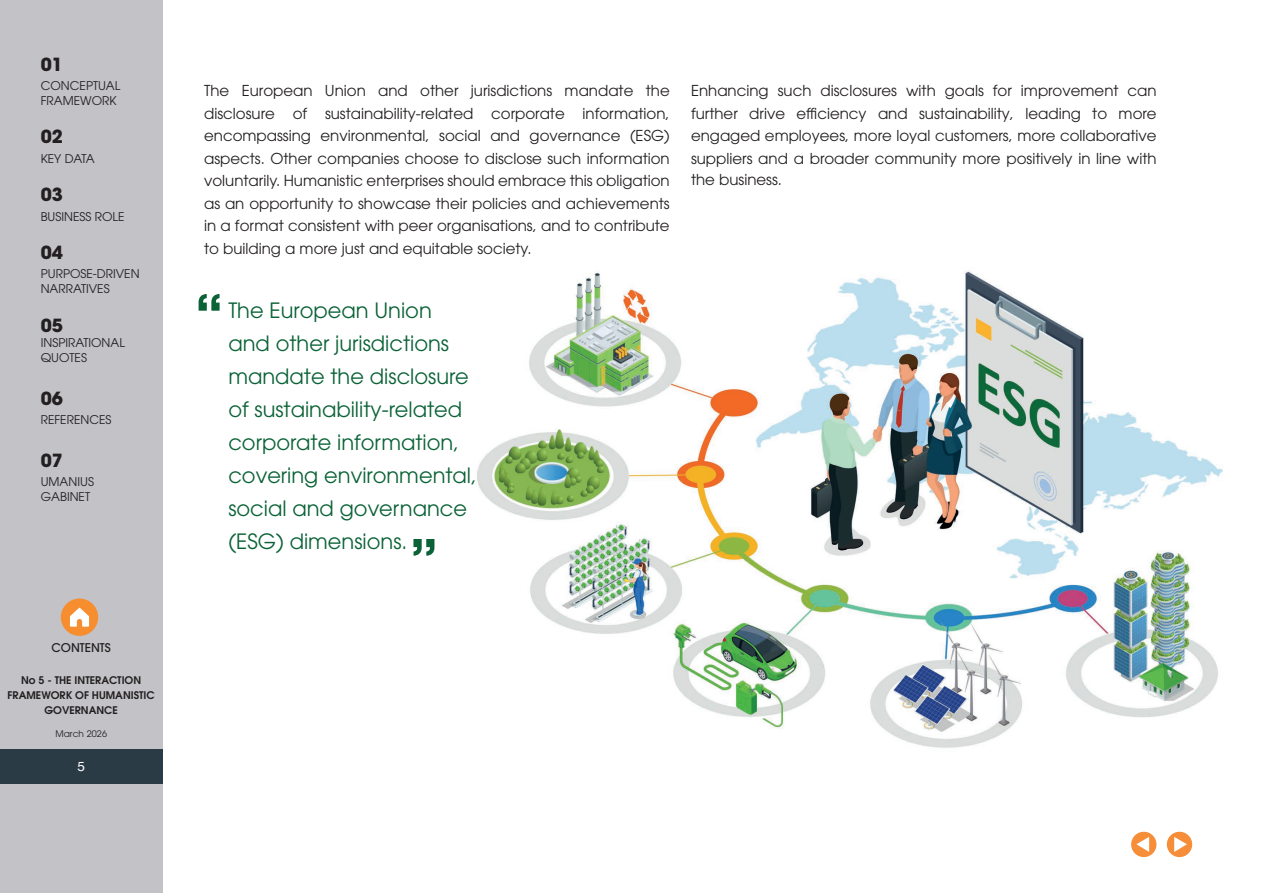
<style>
.page{position:relative;width:1263px;height:893px;background:#fff}
.page>*{position:absolute;margin:0;border:0;box-sizing:border-box;transform-origin:0 0}
.t1{font:21px/33px "ITC Avant Garde Pro";color:#0a6236}
.t2{font:700 18px "ITC Avant Garde Pro";color:#231f20}
.t3{font:15px/22.5px "ITC Avant Garde Pro";color:#231f20;text-align:justify}
.t4{font:13.5px "Helvetica";color:#fff}
.t5{font:12px/15px "ITC Avant Garde Pro";color:#231f20}
.t6{font:500 12px "ITC Avant Garde Pro";color:#231f20}
.t7{font:600 10.5px/15px "ITC Avant Garde Pro";color:#231f20;text-align:center}
.t8{font:9px "ITC Avant Garde Pro";letter-spacing:.01em;color:#231f20}
</style>
<div class="page">
<div style="left:1167px;top:832px;width:24px;height:24px;background:#f68d38;border-radius:50%"></div>
<div style="left:1167px;top:832px;width:25px;height:25px;border:1px solid #f68d38;border-radius:50%"></div>
<svg style="left:1174px;top:837px;width:13px;height:15px"></svg>
<div style="left:1132px;top:832px;width:24px;height:24px;background:#f68d38;border-radius:50%"></div>
<div style="left:1131px;top:832px;width:25px;height:25px;border:1px solid #f68d38;border-radius:50%"></div>
<svg style="left:1136px;top:837px;width:13px;height:15px"></svg>
<div style="left:0;top:0;width:162px;height:893px;background:#c2c2c7"></div>
<div style="left:0;top:749px;width:162px;height:34px;background:#2a3b46"></div>
<div style="left:61px;top:598px;width:37px;height:38px;background:#f68e30;border-radius:50%"></div>
<svg style="left:70px;top:608px;width:19px;height:19px"></svg>
<img style="left:477px;top:270px;width:746px;height:478px">
<svg style="left:199px;top:294px;width:21px;height:17px"></svg>
<svg style="left:413px;top:539px;width:21px;height:17px"></svg>
<p class="t2" style="left:41px;top:52px;width:24px">01</p>
<p class="t5" style="left:41px;top:78px;width:81px">CONCEPTUAL<br>FRAMEWORK</p>
<p class="t2" style="left:41px;top:125px;width:24px">02</p>
<p class="t5" style="left:41px;top:151px;width:55px">KEY DATA</p>
<p class="t2" style="left:41px;top:183px;width:24px">03</p>
<p class="t5" style="left:41px;top:208px;width:85px">BUSINESS ROLE</p>
<p class="t2" style="left:41px;top:240px;width:24px">04</p>
<p class="t5" style="left:41px;top:266px;width:100px">PURPOSE-DRIVEN<br>NARRATIVES</p>
<p class="t2" style="left:41px;top:313px;width:24px">05</p>
<p class="t5" style="left:41px;top:335px;width:86px">INSPIRATIONAL<br>QUOTES</p>
<p class="t2" style="left:41px;top:386px;width:24px">06</p>
<p class="t5" style="left:41px;top:412px;width:72px">REFERENCES</p>
<p class="t2" style="left:41px;top:448px;width:24px">07</p>
<p class="t5" style="left:41px;top:474px;width:55px">UMANIUS<br>GABINET</p>
<p class="t6" style="left:52px;top:640px;width:61px">CONTENTS</p>
<p class="t7" style="left:8px;top:672px;width:149px">No 5 - THE INTERACTION<br>FRAMEWORK OF HUMANISTIC<br>GOVERNANCE</p>
<p class="t8" style="left:55px;top:728px;width:53px">March 2026</p>
<p class="t4" style="left:77px;top:756px;width:9px">5</p>
<p class="t3" style="left:204px;top:79px;width:467px">The European Union and other jurisdictions mandate the disclosure of sustainability-related corporate information, encompassing environmental, social and governance (ESG) aspects. Other companies choose to disclose such information voluntarily. Humanistic enterprises should embrace this obligation as an opportunity to showcase their policies and achievements in a format consistent with peer organisations, and to contribute to building a more just and equitable society.</p>
<p class="t3" style="left:691px;top:79px;width:467px">Enhancing such disclosures with goals for improvement can further drive efficiency and sustainability, leading to more engaged employees, more loyal customers, more collaborative suppliers and a broader community more positively in line with</p>
<p class="t3" style="left:691px;top:168px;width:93px">the business.</p>
<h1 class="t1" style="left:228px;top:293px;width:250px">The European Union and other jurisdictions mandate the disclosure of sustainability-related corporate information, covering environmental, social and governance (ESG) dimensions.</h1>
</div>
